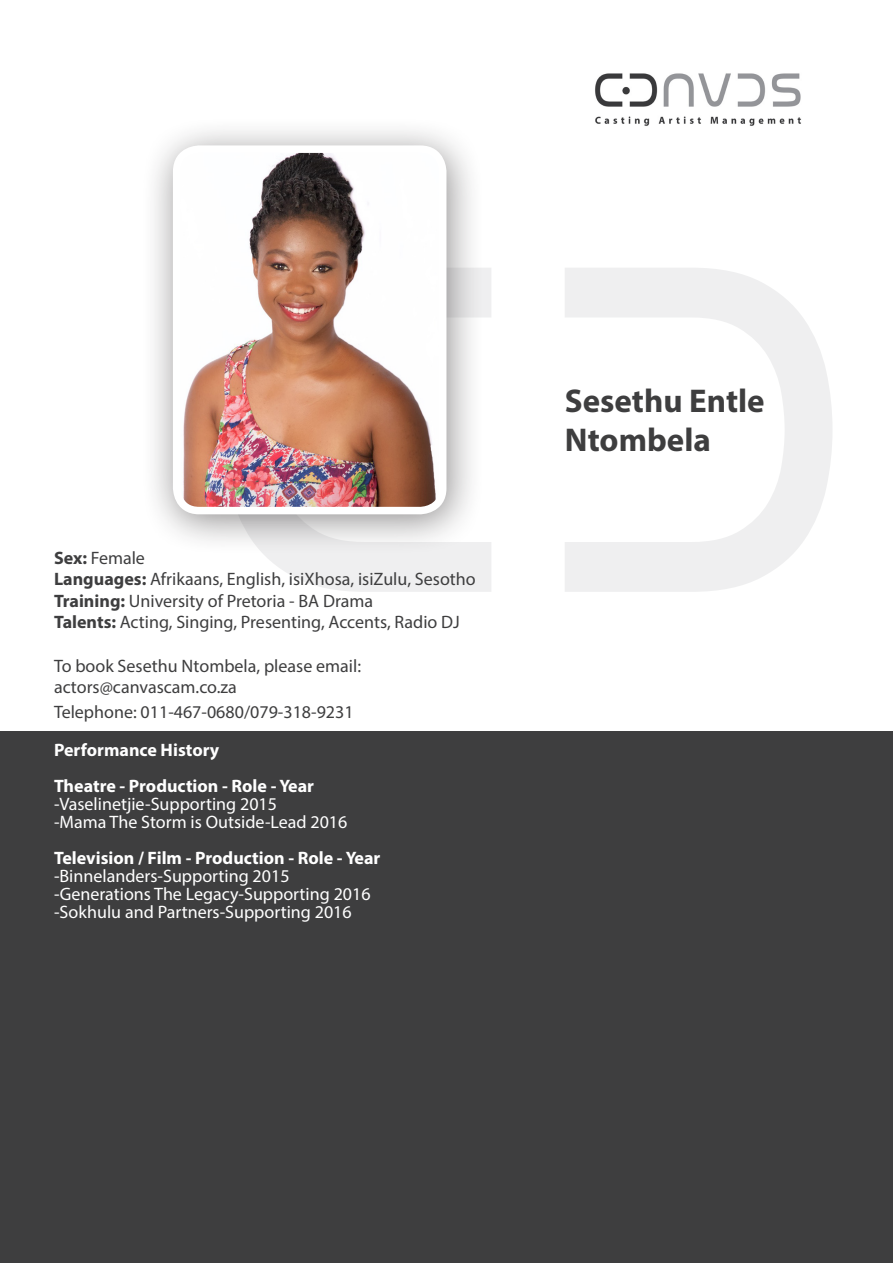
<style>
.page{position:relative;width:893px;height:1263px;background:#fff}
.page>*{position:absolute;margin:0;border:0;box-sizing:border-box;transform-origin:0 0}
.t1{font:700 33px/39.6px "Myriad Pro";color:#3e3e3f}
.t2{font:18px "Myriad Pro";color:#3e3e3f}
.t3{font:18px "Myriad Pro";color:#fff}
.t4{font:700 18px "Myriad Pro";color:#fff}
.s1{font-weight:700}
</style>
<div class="page">
<div style="left:0;top:731px;width:893px;height:532px;background:#3e3e3f"></div>
<svg style="left:266px;top:268px;width:225px;height:324px;fill:#efeff0"></svg>
<svg style="left:565px;top:268px;width:267px;height:324px"></svg>
<div style="left:141px;top:116px;width:344px;height:440px;background:#231f20;opacity:.5"></div>
<img style="left:177px;top:149px;width:266px;height:359px">
<div style="left:173px;top:145px;width:273px;height:369px;border:8px solid #fff;border-radius:22px"></div>
<img style="left:595px;top:73px;width:206px;height:53px">
<p class="t2" style="left:54px;top:546px;width:92px"><span class="s1">Sex:</span> Female</p>
<p class="t2" style="left:54px;top:568px;width:423px"><span class="s1">Languages:</span> Afrikaans, English, isiXhosa, isiZulu, Sesotho</p>
<p class="t2" style="left:54px;top:590px;width:321px"><span class="s1">Training:</span> University of Pretoria - BA Drama</p>
<p class="t2" style="left:54px;top:611px;width:407px"><span class="s1">Talents:</span> Acting, Singing, Presenting, Accents, Radio DJ</p>
<p class="t2" style="left:54px;top:654px;width:309px">To book Sesethu Ntombela, please email:</p>
<p class="t2" style="left:54px;top:676px;width:184px">actors@canvascam.co.za</p>
<p class="t2" style="left:54px;top:701px;width:301px">Telephone: 011-467-0680/079-318-9231</p>
<p class="t4" style="left:54px;top:738px;width:167px">Performance History</p>
<p class="t4" style="left:54px;top:774px;width:262px">Theatre - Production - Role - Year</p>
<p class="t3" style="left:54px;top:792px;width:225px">-Vaselinetjie-Supporting 2015</p>
<p class="t3" style="left:54px;top:810px;width:295px">-Mama The Storm is Outside-Lead 2016</p>
<p class="t4" style="left:54px;top:846px;width:328px">Television / Film - Production - Role - Year</p>
<p class="t3" style="left:54px;top:864px;width:237px">-Binnelanders-Supporting 2015</p>
<p class="t3" style="left:54px;top:882px;width:318px">-Generations The Legacy-Supporting 2016</p>
<p class="t3" style="left:54px;top:900px;width:299px">-Sokhulu and Partners-Supporting 2016</p>
<p class="t1" style="left:565px;top:380px;width:201px">Sesethu Entle<br>Ntombela</p>
</div>
